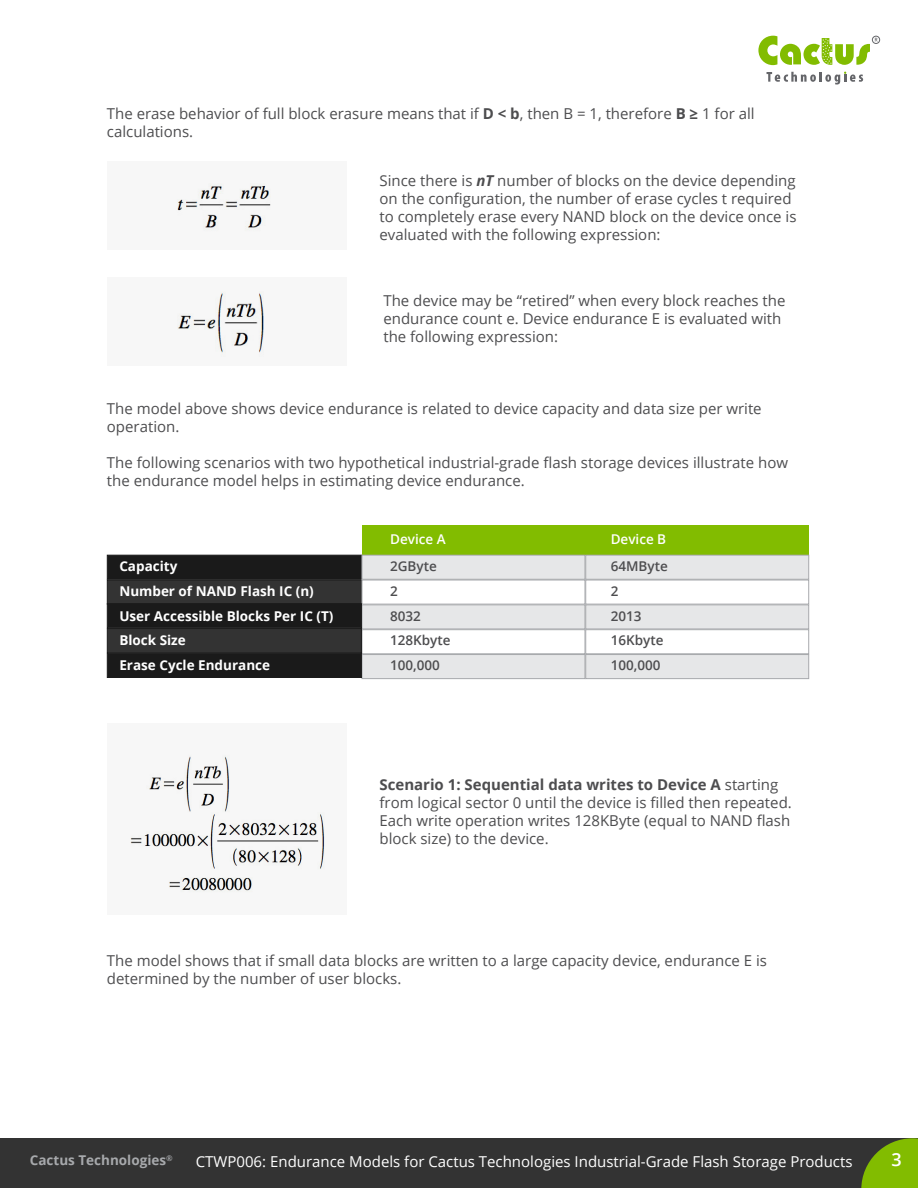
<style>
.page{position:relative;width:918px;height:1188px;background:#fff}
.page>*{position:absolute;margin:0;border:0;box-sizing:border-box;transform-origin:0 0}
.t1{font:600 18px "Open Sans";color:#fff}
.t2{font:15px/18px "Open Sans";color:#4d4d4f}
.t3{font:15px "Open Sans";color:#fff}
.t4{font:700 13.5px/24.8px "Open Sans";color:#fff}
.t5{font:600 13.5px/24.8px "Open Sans";color:#4d4d4f}
.t6{font:700 13.5px "Open Sans";color:#a7a9ac}
.t7{font:600 13.5px "Open Sans";color:#fff}
.t8{font:600 7.8px "Open Sans";color:#a7a9ac}
.s1{font-weight:700}
.s2{font-weight:700;font-style:italic}
</style>
<div class="page">
<div style="left:0;top:1138px;width:918px;height:50px;background:#333"></div>
<svg style="left:861px;top:1138px;width:57px;height:50px"></svg>
<svg style="left:767px;top:72px;width:96px;height:13px"></svg>
<svg style="left:758px;top:36px;width:120px;height:29px"></svg>
<div style="left:872px;top:36px;width:8px;height:8px;border:1px solid #646569;border-radius:50%"></div>
<div style="left:107px;top:555px;width:255px;height:25px;background:#1a1a1a;border:1px solid #1a1a1a"></div>
<div style="left:107px;top:580px;width:255px;height:24px;background:#333;border:1px solid #1a1a1a"></div>
<div style="left:362px;top:526px;width:223px;height:29px;background:#82bc00"></div>
<div style="left:362px;top:555px;width:223px;height:25px;background:#e6e7e8;border:1px solid #a7a9ac"></div>
<div style="left:362px;top:580px;width:223px;height:24px;background:#fff;border:1px solid #a7a9ac"></div>
<div style="left:362px;top:604px;width:223px;height:25px;background:#e6e7e8;border:1px solid #a7a9ac"></div>
<div style="left:362px;top:654px;width:223px;height:25px;background:#e6e7e8;border:1px solid #a7a9ac"></div>
<div style="left:362px;top:629px;width:223px;height:25px;background:#fff;border:1px solid #a7a9ac"></div>
<div style="left:585px;top:526px;width:224px;height:29px;background:#82bc00"></div>
<div style="left:585px;top:555px;width:224px;height:25px;background:#e6e7e8;border:1px solid #a7a9ac"></div>
<div style="left:585px;top:580px;width:224px;height:24px;background:#fff;border:1px solid #a7a9ac"></div>
<div style="left:585px;top:604px;width:224px;height:25px;background:#e6e7e8;border:1px solid #a7a9ac"></div>
<div style="left:585px;top:654px;width:224px;height:25px;background:#e6e7e8;border:1px solid #a7a9ac"></div>
<div style="left:585px;top:629px;width:224px;height:25px;background:#fff;border:1px solid #a7a9ac"></div>
<div style="left:107px;top:603px;width:255px;height:25px;background:#1a1a1a;border:1px solid #1a1a1a"></div>
<div style="left:107px;top:653px;width:255px;height:25px;background:#1a1a1a"></div>
<div style="left:107px;top:628px;width:255px;height:25px;background:#333;border:1px solid #1a1a1a"></div>
<div style="left:107px;top:161px;width:240px;height:88px;background:#f7f7f7"></div>
<img style="left:177px;top:184px;width:94px;height:44px">
<div style="left:107px;top:277px;width:240px;height:89px;background:#f7f7f7"></div>
<img style="left:178px;top:293px;width:86px;height:60px">
<div style="left:107px;top:723px;width:240px;height:191px;background:#f7f7f7"></div>
<img style="left:130px;top:756px;width:195px;height:135px">
<p class="t2" style="left:107px;top:105px;width:649px">The erase behavior of full block erasure means that if <span class="s1">D &lt; b</span>, then B = 1, therefore <span class="s1">B ≥</span> 1 for all calculations.</p>
<p class="t2" style="left:380px;top:171px;width:419px">Since there is <span class="s2">nT</span> number of blocks on the device depending on the configuration, the number of erase cycles t required to completely erase every NAND block on the device once is evaluated with the following expression:</p>
<p class="t2" style="left:383px;top:291px;width:404px">The device may be “retired” when every block reaches the endurance count e. Device endurance E is evaluated with the following expression:</p>
<p class="t2" style="left:107px;top:399px;width:656px">The model above shows device endurance is related to device capacity and data size per write operation.</p>
<p class="t2" style="left:107px;top:453px;width:683px">The following scenarios with two hypothetical industrial-grade flash storage devices illustrate how the endurance model helps in estimating device endurance.</p>
<p class="t7" style="left:390px;top:530px;width:57px">Device A</p>
<p class="t7" style="left:611px;top:530px;width:57px">Device B</p>
<p class="t5" style="left:611px;top:554px;width:59px">64MByte<br>2<br>2013<br>16Kbyte<br>100,000</p>
<p class="t4" style="left:119px;top:554px;width:216px">Capacity<br>Number of NAND Flash IC (n)<br>User Accessible Blocks Per IC (T)<br>Block Size<br>Erase Cycle Endurance</p>
<p class="t5" style="left:390px;top:554px;width:62px">2GByte<br>2<br>8032<br>128Kbyte<br>100,000</p>
<p class="t2" style="left:380px;top:775px;width:414px"><span class="s1">Scenario 1: Sequential data writes to Device A</span> starting from logical sector 0 until the device is filled then repeated.<br>Each write operation writes 128KByte (equal to NAND flash block size) to the device.</p>
<p class="t2" style="left:107px;top:951px;width:662px">The model shows that if small data blocks are written to a large capacity device, endurance E is determined by the number of user blocks.</p>
<p class="t8" style="left:166px;top:1153px;width:8px">®</p>
<p class="t1" style="left:891px;top:1148px;width:12px">3</p>
<p class="t6" style="left:30px;top:1151px;width:138px">Cactus Technologies</p>
<p class="t3" style="left:196px;top:1151px;width:658px">CTWP006: Endurance Models for Cactus Technologies Industrial-Grade Flash Storage Products</p>
</div>
